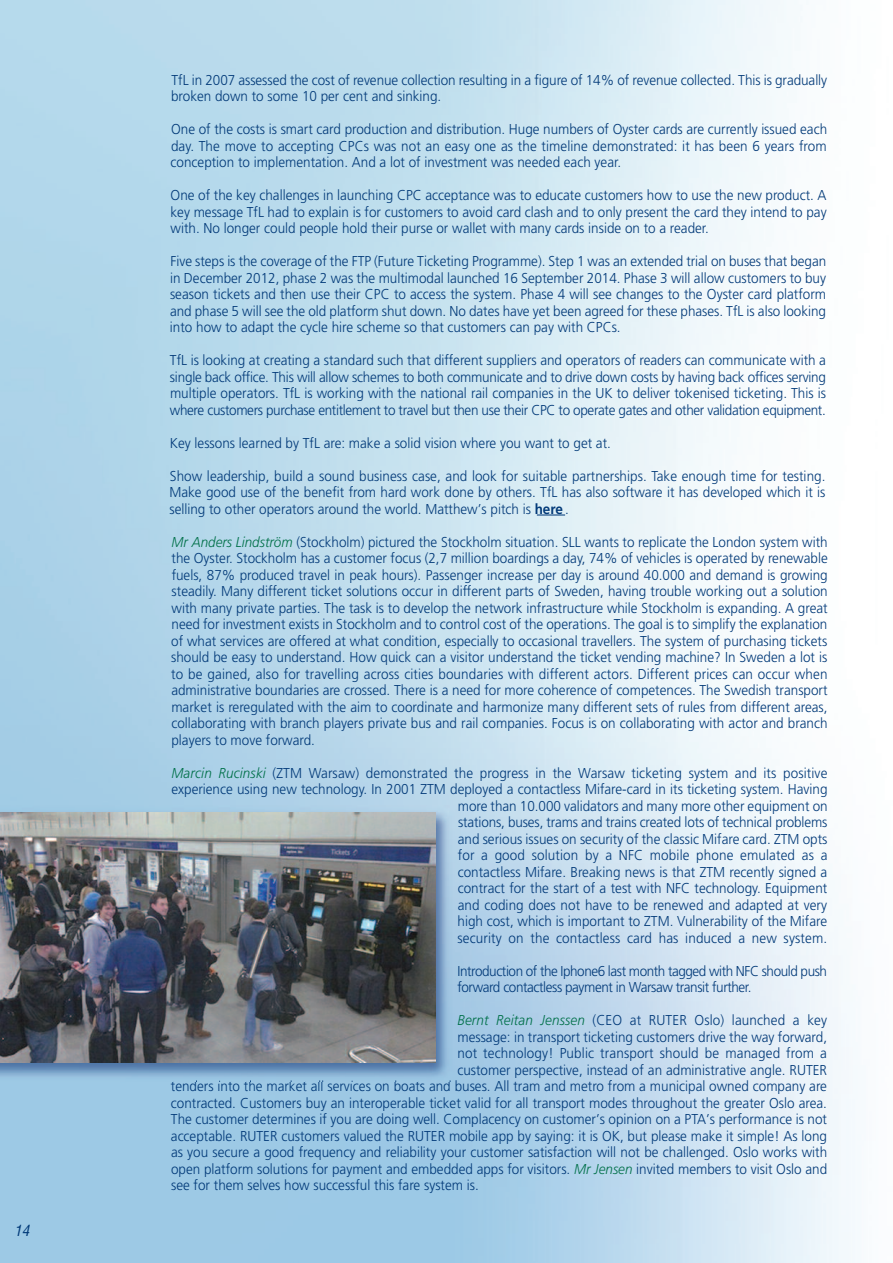
<style>
.page{position:relative;width:893px;height:1263px;background:#fff}
.page>*{position:absolute;margin:0;border:0;box-sizing:border-box;transform-origin:0 0}
.t1{font:italic condensed 15px "Helvetica";color:#013978}
.t2{font:300 14.25px/16.5px "Frutiger";color:#013978;text-align:justify;scale:.94 1}
.t3{font:300 14.25px/16.5px "Frutiger";letter-spacing:-.03em;color:#013978;scale:.94 1}
.s1{font-weight:700}
.s2{font-style:italic;color:#007049}
</style>
<div class="page">
<svg style="left:537px;top:515px;width:28px;height:1px"></svg>
<img style="left:0;top:806px;width:455px;height:276px">
<img style="left:172px;top:1080px;width:105px;height:2px">
<img style="left:0;top:812px;width:435px;height:250px">
<p class="t1" style="left:14px;top:1222px;width:17px">14</p>
<p class="t2" style="left:171px;top:72px;width:699px">TfL in 2007 assessed the cost of revenue collection resulting in a figure of 14% of revenue collected. This is gradually broken down to some 10 per cent and sinking.</p>
<p class="t2" style="left:171px;top:122px;width:700px">One of the costs is smart card production and distribution. Huge numbers of Oyster cards are currently issued each day. The move to accepting CPCs was not an easy one as the timeline demonstrated: it has been 6 years from conception to implementation. And a lot of investment was needed each year.</p>
<p class="t2" style="left:171px;top:188px;width:699px">One of the key challenges in launching CPC acceptance was to educate customers how to use the new product. A key message TfL had to explain is for customers to avoid card clash and to only present the card they intend to pay with. No longer could people hold their purse or wallet with many cards inside on to a reader.</p>
<p class="t2" style="left:170px;top:254px;width:700px">Five steps is the coverage of the FTP (Future Ticketing Programme). Step 1 was an extended trial on buses that began in December 2012, phase 2 was the multimodal launched 16 September 2014. Phase 3 will allow customers to buy season tickets and then use their CPC to access the system. Phase 4 will see changes to the Oyster card platform and phase 5 will see the old platform shut down. No dates have yet been agreed for these phases. TfL is also looking into how to adapt the cycle hire scheme so that customers can pay with CPCs.</p>
<p class="t2" style="left:170px;top:353px;width:700px">TfL is looking at creating a standard such that different suppliers and operators of readers can communicate with a single back office. This will allow schemes to both communicate and to drive down costs by having back offices serving multiple operators. TfL is working with the national rail companies in the UK to deliver tokenised ticketing. This is where customers purchase entitlement to travel but then use their CPC to operate gates and other validation equipment.</p>
<p class="t2" style="left:170px;top:435px;width:471px">Key lessons learned by TfL are: make a solid vision where you want to get at.</p>
<p class="t2" style="left:169px;top:468px;width:700px">Show leadership, build a sound business case, and look for suitable partnerships. Take enough time for testing.<br>Make good use of the benefit from hard work done by others. TfL has also software it has developed which it is selling to other operators around the world. Matthew’s pitch is <span class="s1">here</span> .</p>
<p class="t2" style="left:171px;top:534px;width:700px"><span class="s2">Mr Anders Lindström</span> (Stockholm) pictured the Stockholm situation. SLL wants to replicate the London system with the Oyster. Stockholm has a customer focus (2,7 million boardings a day, 74% of vehicles is operated by renewable fuels, 87% produced travel in peak hours). Passenger increase per day is around 40.000 and demand is growing steadily. Many different ticket solutions occur in different parts of Sweden, having trouble working out a solution with many private parties. The task is to develop the network infrastructure while Stockholm is expanding. A great need for investment exists in Stockholm and to control cost of the operations. The goal is to simplify the explanation of what services are offered at what condition, especially to occasional travellers. The system of purchasing tickets should be easy to understand. How quick can a visitor understand the ticket vending machine? In Sweden a lot is to be gained, also for travelling across cities boundaries with different actors. Different prices can occur when administrative boundaries are crossed. There is a need for more coherence of competences. The Swedish transport market is reregulated with the aim to coordinate and harmonize many different sets of rules from different areas, collaborating with branch players private bus and rail companies. Focus is on collaborating with actor and branch players to move forward.</p>
<p class="t2" style="left:171px;top:765px;width:700px;text-align:right"><span class="s2">Marcin Rucinski</span> (ZTM Warsaw) demonstrated the progress in the Warsaw ticketing system and its positive experience using new technology. In 2001 ZTM deployed a contactless Mifare-card in its ticketing system. Having more than 10.000 validators and many more other equipment on<br>stations, buses, trams and trains created lots of technical problems<br>and serious issues on security of the classic Mifare card. ZTM opts<br>for a good solution by a NFC mobile phone emulated as a<br>contactless Mifare. Breaking news is that ZTM recently signed a<br>contract for the start of a test with NFC technology. Equipment<br>and coding does not have to be renewed and adapted at very<br>high cost, which is important to ZTM. Vulnerability of the Mifare<br>security on the contactless card has induced a new system.</p>
<p class="t3" style="left:457px;top:963px;width:395px">Introduction of the Iphone6 last month tagged with NFC should push forward contactless payment in Warsaw transit further.</p>
<p class="t2" style="left:457px;top:1013px;width:395px"><span class="s2">Bernt Reitan Jenssen</span> (CEO at RUTER Oslo) launched a key</p>
<p class="t2" style="left:457px;top:1029px;width:395px">message: in transport ticketing customers drive the way forward,</p>
<p class="t2" style="left:457px;top:1046px;width:395px">not technology! Public transport should be managed from a</p>
<p class="t2" style="left:457px;top:1062px;width:395px">customer perspective, instead of an administrative angle. RUTER</p>
<p class="t2" style="left:171px;top:1079px;width:699px">tenders into the market all services on boats and buses. All tram and metro from a municipal owned company are</p>
<p class="t2" style="left:171px;top:1095px;width:699px">contracted. Customers buy an interoperable ticket valid for all transport modes throughout the greater Oslo area.</p>
<p class="t2" style="left:171px;top:1112px;width:699px">The customer determines if you are doing well. Complacency on customer’s opinion on a PTA’s performance is not</p>
<p class="t2" style="left:171px;top:1128px;width:700px">acceptable. RUTER customers valued the RUTER mobile app by saying: it is OK, but please make it simple! As long</p>
<p class="t2" style="left:171px;top:1145px;width:700px">as you secure a good frequency and reliability your customer satisfaction will not be challenged. Oslo works with</p>
<p class="t2" style="left:171px;top:1161px;width:700px">open platform solutions for payment and embedded apps for visitors. <span class="s2">Mr Jensen</span> invited members to visit Oslo and</p>
<p class="t2" style="left:171px;top:1178px;width:329px">see for them selves how successful this fare system is.</p>
</div>
